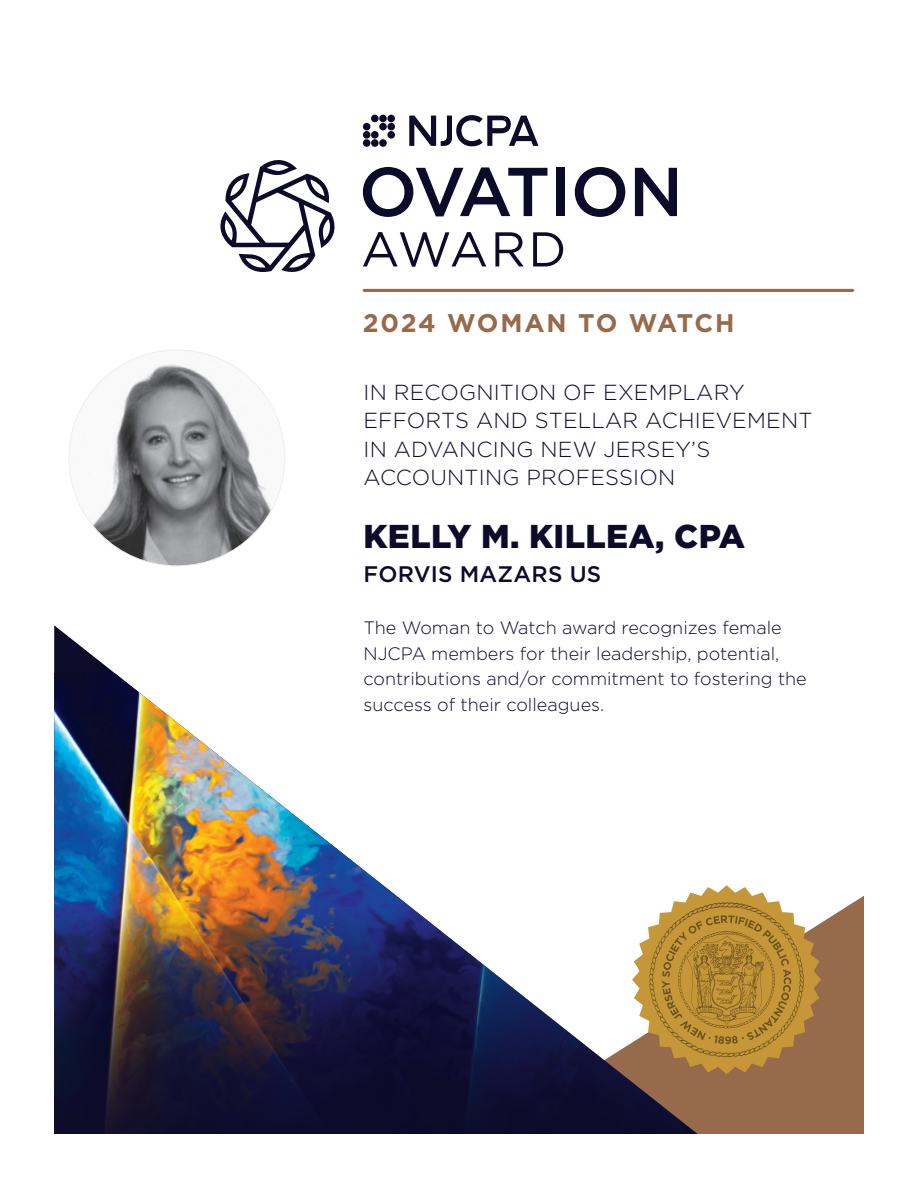
<style>
.page{position:relative;width:918px;height:1188px;background:#fff}
.page>*{position:absolute;margin:0;border:0;box-sizing:border-box;transform-origin:0 0}
.t1{font:900 33px "Gotham";letter-spacing:.01em;color:#0d0b2a}
.t2{font:700 25.5px "Gotham";letter-spacing:.065em;color:#976a4b}
.AWARD_RECIPIENT{font:500 22.5px "Gotham";letter-spacing:.01em;color:#0d0b2a}
.t3{font:300 21.75px/28.5px "Gotham";letter-spacing:.01em;color:#0d0b2a}
.QUOTES{font:300 18px/25.5px "Gotham";color:#0d0b2a}
</style>
<div class="page">
<div style="left:698px;top:896px;width:166px;height:238px;background:#976a4b"></div>
<svg style="left:54px;top:625px;width:644px;height:509px"></svg>
<img style="left:54px;top:673px;width:629px;height:461px">
<img style="left:69px;top:350px;width:216px;height:216px;border-radius:108px">
<div style="left:387px;top:115px;width:8px;height:7px;background:#0d0b2a;border-radius:50%"></div>
<div style="left:379px;top:115px;width:8px;height:7px;background:#0d0b2a;border-radius:50%"></div>
<div style="left:371px;top:115px;width:8px;height:7px;background:#0d0b2a;border-radius:50%"></div>
<hr style="left:363px;top:289px;width:491px;height:3px;background:#976a4b;border-radius:2px">
<div style="left:387px;top:123px;width:8px;height:7px;background:#0d0b2a;border-radius:50%"></div>
<div style="left:379px;top:123px;width:8px;height:7px;background:#0d0b2a;border-radius:50%"></div>
<div style="left:363px;top:123px;width:7px;height:7px;background:#0d0b2a;border-radius:50%"></div>
<svg style="left:635px;top:168px;width:42px;height:48px"></svg>
<div style="left:387px;top:131px;width:8px;height:8px;background:#0d0b2a;border-radius:50%"></div>
<div style="left:371px;top:131px;width:8px;height:8px;background:#0d0b2a;border-radius:50%"></div>
<div style="left:363px;top:131px;width:7px;height:8px;background:#0d0b2a;border-radius:50%"></div>
<div style="left:379px;top:139px;width:8px;height:8px;background:#0d0b2a;border-radius:50%"></div>
<div style="left:371px;top:139px;width:8px;height:8px;background:#0d0b2a;border-radius:50%"></div>
<div style="left:363px;top:139px;width:7px;height:8px;background:#0d0b2a;border-radius:50%"></div>
<svg style="left:409px;top:115px;width:130px;height:31px"></svg>
<svg style="left:363px;top:167px;width:184px;height:50px"></svg>
<div style="left:556px;top:168px;width:9px;height:48px;background:#0d0b2a"></div>
<svg style="left:575px;top:167px;width:50px;height:50px"></svg>
<svg style="left:363px;top:232px;width:123px;height:35px"></svg>
<svg style="left:495px;top:232px;width:29px;height:34px"></svg>
<svg style="left:533px;top:232px;width:30px;height:34px"></svg>
<svg style="left:220px;top:160px;width:115px;height:112px"></svg>
<svg style="left:632px;top:885px;width:189px;height:189px"></svg>
<h2 class="t2" style="left:363px;top:306px;width:373px">2024 WOMAN TO WATCH</h2>
<p class="t3" style="left:364px;top:377px;width:450px">IN RECOGNITION OF EXEMPLARY<br>EFFORTS AND STELLAR ACHIEVEMENT<br>IN ADVANCING NEW JERSEY’S<br>ACCOUNTING PROFESSION</p>
<p class="t1" style="left:364px;top:514px;width:383px">KELLY M. KILLEA, CPA</p>
<p class="AWARD_RECIPIENT" style="left:364px;top:559px;width:239px">FORVIS MAZARS US</p>
<p class="QUOTES" style="left:364px;top:615px;width:445px">The Woman to Watch award recognizes female NJCPA members for their leadership, potential, contributions and/or commitment to fostering the success of their colleagues.</p>
</div>
